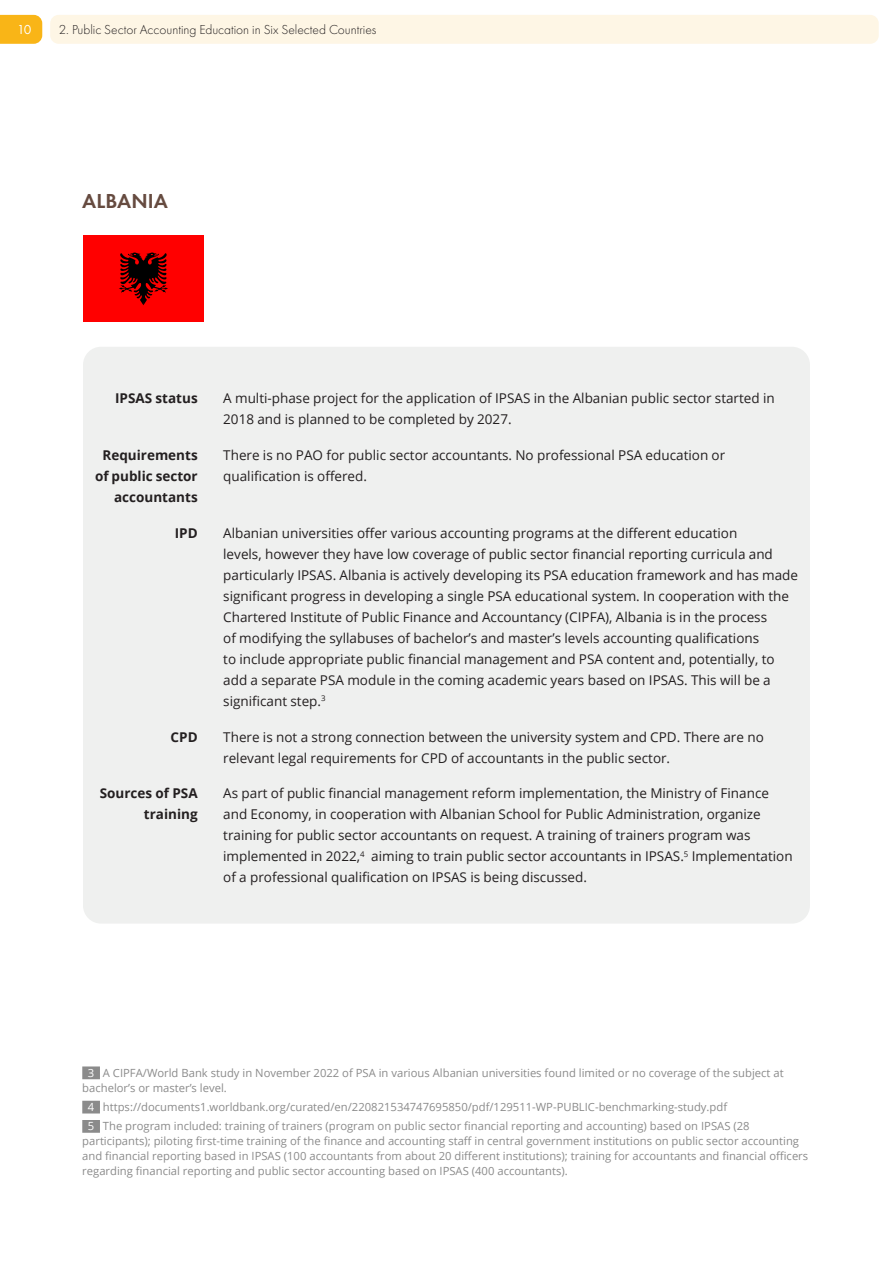
<style>
.page{position:relative;width:893px;height:1263px;background:#fff}
.page>*{position:absolute;margin:0;border:0;box-sizing:border-box;transform-origin:0 0}
.Header_level_3{font:600 21px "Futura PT";color:#664b40}
.Body_text{font:13.5px/21px "Open Sans";color:#231f20}
.Body_text-2{font:700 13.5px/21px "Open Sans";color:#231f20;text-align:right}
.t1{font:300 13.5px "Futura PT";color:#231f20}
.t2{font:13.5px "Futura PT";color:#fff}
.Footnote{font:11.25px/15px "Open Sans";color:#8b8b8b}
.s1{color:#fff}
</style>
<div class="page">
<div style="left:50px;top:15px;width:829px;height:29px;background:#fef6e5;border-radius:9px"></div>
<svg style="left:0;top:15px;width:42px;height:29px"></svg>
<div style="left:83px;top:347px;width:727px;height:576px;background:#eff0ef;border-radius:18px"></div>
<div style="left:82px;top:1066px;width:18px;height:13px;background:#8b8b8b"></div>
<div style="left:82px;top:1101px;width:18px;height:12px;background:#8b8b8b"></div>
<div style="left:82px;top:1120px;width:18px;height:13px;background:#8b8b8b"></div>
<div style="left:83px;top:236px;width:121px;height:86px;background:#f00"></div>
<svg style="left:119px;top:252px;width:49px;height:53px"></svg>
<p class="t2" style="left:17px;top:22px;width:16px">10</p>
<p class="t1" style="left:59px;top:22px;width:319px">2. Public Sector Accounting Education in Six Selected Countries</p>
<p class="Header_level_3" style="left:82px;top:188px;width:87px">ALBANIA</p>
<p class="Body_text-2" style="left:115px;top:387px;width:84px">IPSAS status</p>
<p class="Body_text" style="left:223px;top:387px;width:553px">A multi-phase project for the application of IPSAS in the Albanian public sector started in<br>2018 and is planned to be completed by 2027.</p>
<p class="Body_text-2" style="left:95px;top:444px;width:104px">Requirements of public sector accountants</p>
<p class="Body_text" style="left:223px;top:444px;width:504px">There is no PAO for public sector accountants. No professional PSA education or qualification is offered.</p>
<p class="Body_text-2" style="left:175px;top:522px;width:24px">IPD</p>
<p class="Body_text" style="left:223px;top:522px;width:576px">Albanian universities offer various accounting programs at the different education<br>levels, however they have low coverage of public sector financial reporting curricula and particularly IPSAS. Albania is actively developing its PSA education framework and has made significant progress in developing a single PSA educational system. In cooperation with the Chartered Institute of Public Finance and Accountancy (CIPFA), Albania is in the process<br>of modifying the syllabuses of bachelor’s and master’s levels accounting qualifications<br>to include appropriate public financial management and PSA content and, potentially, to add a separate PSA module in the coming academic years based on IPSAS. This will be a significant step.<sup>3</sup></p>
<p class="Body_text-2" style="left:171px;top:726px;width:29px">CPD</p>
<p class="Body_text" style="left:223px;top:726px;width:542px">There is not a strong connection between the university system and CPD. There are no relevant legal requirements for CPD of accountants in the public sector.</p>
<p class="Body_text-2" style="left:100px;top:783px;width:99px">Sources of PSA training</p>
<p class="Body_text" style="left:223px;top:783px;width:571px">As part of public financial management reform implementation, the Ministry of Finance and Economy, in cooperation with Albanian School for Public Administration, organize training for public sector accountants on request. A training of trainers program was implemented in 2022,<sup>4</sup> aiming to train public sector accountants in IPSAS.<sup>5</sup> Implementation of a professional qualification on IPSAS is being discussed.</p>
<p class="Footnote" style="left:82px;top:1065px;width:703px;text-indent:6px"><span class="s1">3</span> A CIPFA/World Bank study in November 2022 of PSA in various Albanian universities found limited or no coverage of the subject at bachelor’s or master’s level.</p>
<p class="Footnote" style="left:88px;top:1099px;width:641px"><span class="s1">4</span> https://documents1.worldbank.org/curated/en/220821534747695850/pdf/129511-WP-PUBLIC-benchmarking-study.pdf</p>
<p class="Footnote" style="left:82px;top:1118px;width:727px;text-indent:6px"><span class="s1">5</span> The program included: training of trainers (program on public sector financial reporting and accounting) based on IPSAS (28 participants); piloting first-time training of the finance and accounting staff in central government institutions on public sector accounting and financial reporting based in IPSAS (100 accountants from about 20 different institutions); training for accountants and financial officers regarding financial reporting and public sector accounting based on IPSAS (400 accountants).</p>
</div>
